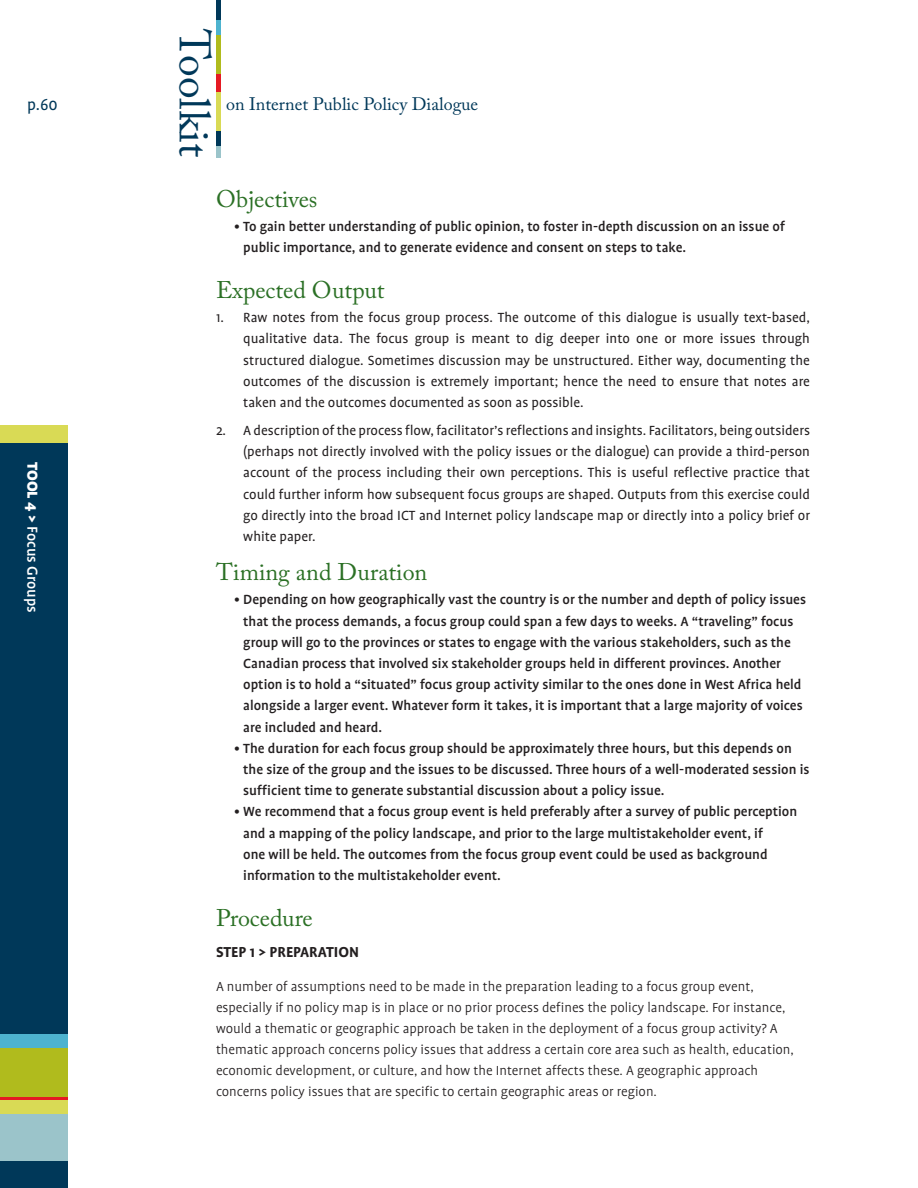
<style>
.page{position:relative;width:918px;height:1188px;background:#fff}
.page>*{position:absolute;margin:0;border:0;box-sizing:border-box;transform-origin:0 0}
.t1{font:43.5px "Adobe Caslon Pro";color:#003859}
.Heading_1{font:24px "Adobe Caslon Pro";color:#2b7025}
.t2{font:18px "Adobe Caslon Pro";color:#003859}
.t3{font:18px "Profile";color:#003859}
.t4{font:500 16.5px "Profile";color:#fff}
.Subhead{font:700 16.5px "Profile";color:#231f20}
.Body_Copy_-_Box{font:15.15px/21.1px "Profile";color:#231f20;text-align:justify}
.Bullets-ToolSection{font:500 15.15px/21.1px "Profile";color:#231f20}
.Bullets-last-ToolSec{font:500 15.15px/21.1px "Profile";color:#231f20}
.Body_copy{font:300 15px/21px "Profile";color:#231f20}
.s1{font-weight:900}
</style>
<div class="page">
<hr style="left:216px;top:129px;width:4px;height:29px;background:#9bc4ca">
<hr style="left:216px;top:0;width:4px;height:146px;background:#003859">
<hr style="left:216px;top:20px;width:4px;height:29px;background:#4db3cf">
<hr style="left:216px;top:35px;width:4px;height:42px;background:#b0bb1d">
<hr style="left:216px;top:74px;width:4px;height:38px;background:#e51a23">
<hr style="left:216px;top:92px;width:4px;height:39px;background:#d9da55">
<div style="left:0;top:441px;width:68px;height:747px;background:#003859"></div>
<svg style="left:0;top:1097px;width:68px;height:4px"></svg>
<div style="left:0;top:1101px;width:68px;height:17px;background:#d9da55"></div>
<div style="left:0;top:426px;width:68px;height:17px;background:#d9da55"></div>
<div style="left:0;top:1114px;width:68px;height:47px;background:#9bc4ca"></div>
<div style="left:0;top:1035px;width:68px;height:26px;background:#4db3cf"></div>
<div style="left:0;top:1048px;width:68px;height:49px;background:#b0bb1d"></div>
<h1 class="t1" style="left:220px;top:29px;width:130px;rotate:90deg">Toolkit</h1>
<p class="t3" style="left:27px;top:95px;width:32px">p.60</p>
<p class="t2" style="left:226px;top:93px;width:253px">on Internet Public Policy Dialogue</p>
<p class="t4" style="left:41px;top:462px;width:152px;rotate:90deg"><span class="s1">TOOL 4 &gt;</span> Focus Groups</p>
<p class="Heading_1" style="left:216px;top:184px;width:103px">Objectives</p>
<p class="Bullets-last-ToolSec" style="left:243px;top:216px;width:543px;text-indent:-9px">• To gain better understanding of public opinion, to foster in-depth discussion on an issue of public importance, and to generate evidence and consent on steps to take.</p>
<p class="Heading_1" style="left:216px;top:276px;width:170px">Expected Output</p>
<p class="Body_Copy_-_Box" style="left:243px;top:307px;width:568px;text-indent:-27px">1. Raw notes from the focus group process. The outcome of this dialogue is usually text-based, qualitative data. The focus group is meant to dig deeper into one or more issues through structured dialogue. Sometimes discussion may be unstructured. Either way, documenting the outcomes of the discussion is extremely important; hence the need to ensure that notes are taken and the outcomes documented as soon as possible.</p>
<p class="Body_Copy_-_Box" style="left:243px;top:420px;width:568px;text-indent:-27px">2. A description of the process flow, facilitator’s reflections and insights. Facilitators, being outsiders (perhaps not directly involved with the policy issues or the dialogue) can provide a third-person account of the process including their own perceptions. This is useful reflective practice that could further inform how subsequent focus groups are shaped. Outputs from this exercise could go directly into the broad ICT and Internet policy landscape map or directly into a policy brief or white paper.</p>
<p class="Heading_1" style="left:216px;top:558px;width:213px">Timing and Duration</p>
<p class="Bullets-ToolSection" style="left:243px;top:589px;width:564px;text-indent:-9px">• Depending on how geographically vast the country is or the number and depth of policy issues that the process demands, a focus group could span a few days to weeks. A “traveling” focus group will go to the provinces or states to engage with the various stakeholders, such as the Canadian process that involved six stakeholder groups held in different provinces. Another option is to hold a “situated” focus group activity similar to the ones done in West Africa held alongside a larger event. Whatever form it takes, it is important that a large majority of voices are included and heard.</p>
<p class="Bullets-ToolSection" style="left:243px;top:738px;width:568px;text-indent:-9px">• The duration for each focus group should be approximately three hours, but this depends on the size of the group and the issues to be discussed. Three hours of a well-moderated session is sufficient time to generate substantial discussion about a policy issue.</p>
<p class="Bullets-last-ToolSec" style="left:243px;top:801px;width:555px;text-indent:-9px">• We recommend that a focus group event is held preferably after a survey of public perception and a mapping of the policy landscape, and prior to the large multistakeholder event, if<br>one will be held. The outcomes from the focus group event could be used as background information to the multistakeholder event.</p>
<p class="Heading_1" style="left:216px;top:904px;width:98px">Procedure</p>
<p class="Subhead" style="left:216px;top:943px;width:145px">STEP 1 &gt; PREPARATION</p>
<p class="Body_copy" style="left:216px;top:976px;width:579px">A number of assumptions need to be made in the preparation leading to a focus group event, especially if no policy map is in place or no prior process defines the policy landscape. For instance, would a thematic or geographic approach be taken in the deployment of a focus group activity? A thematic approach concerns policy issues that address a certain core area such as health, education, economic development, or culture, and how the Internet affects these. A geographic approach concerns policy issues that are specific to certain geographic areas or region.</p>
</div>
